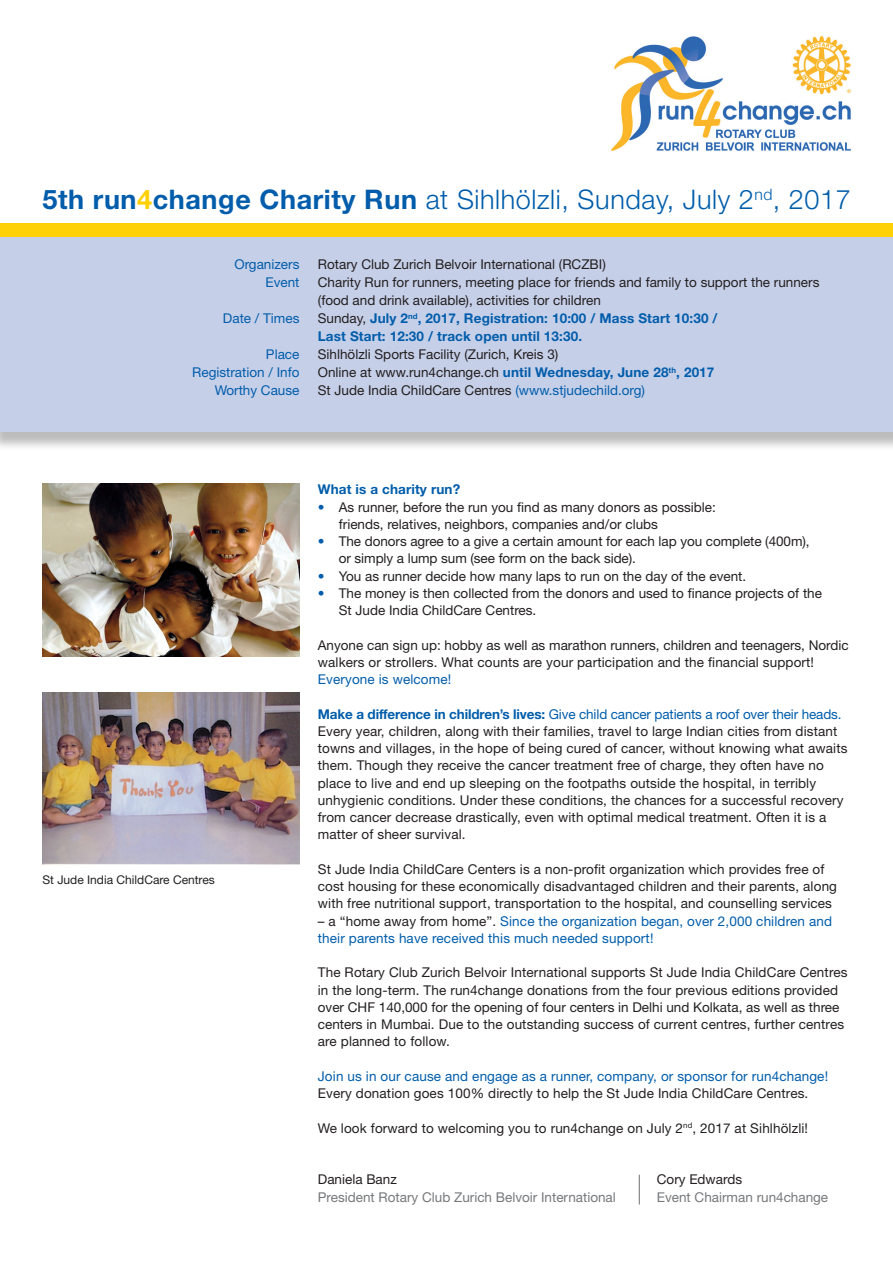
<style>
.page{position:relative;width:893px;height:1263px;background:#fff}
.page>*{position:absolute;margin:0;border:0;box-sizing:border-box;transform-origin:0 0}
.t1{font:300 27px "Helvetica Neue";letter-spacing:.02em;color:#015dab}
.t2{font:13.5px/17.2px "Helvetica Neue";letter-spacing:.01em;color:#231f20}
.t3{font:13.5px/18px "Helvetica Neue";letter-spacing:.01em;color:#015dab;text-align:right}
.t4{font:13.5px "Helvetica Neue";color:#76787b}
.t5{font:700 13.5px "Helvetica Neue";letter-spacing:.01em;color:#015dab}
.t6{font:12px "Helvetica Neue";color:#231f20}
.s1{font-weight:700}
.s2{font-weight:700;color:#fed006}
.s3{font-weight:700;color:#015dab}
.s4{color:#015dab}
.s5{color:#231f20}
</style>
<div class="page">
<div style="left:0;top:239px;width:893px;height:212px;background:#231f20;opacity:.3"></div>
<div style="left:0;top:237px;width:893px;height:195px;background:#c6cfe8"></div>
<div style="left:0;top:223px;width:893px;height:14px;background:#fed006"></div>
<img style="left:43px;top:484px;width:257px;height:172px">
<img style="left:43px;top:693px;width:257px;height:171px">
<svg style="left:639px;top:1175px;width:1px;height:29px"></svg>
<img style="left:611px;top:36px;width:240px;height:115px">
<h1 class="t1" style="left:43px;top:182px;width:810px"><span class="s1">5th run</span><span class="s2">4</span><span class="s1">change Charity Run</span> at Sihlhölzli, Sunday, July 2<sup>nd</sup>, 2017</h1>
<p class="t3" style="left:235px;top:255px;width:66px">Organizers<br>Event</p>
<p class="t3" style="left:223px;top:309px;width:78px">Date / Times</p>
<p class="t3" style="left:192px;top:345px;width:109px">Place<br>Registration / Info<br>Worthy Cause</p>
<p class="t2" style="left:318px;top:255px;width:503px;line-height:18px">Rotary Club Zurich Belvoir International (RCZBI)<br>Charity Run for runners, meeting place for friends and family to support the runners (food and drink available), activities for children<br>Sunday, <span class="s3">July 2</span><sup>nd</sup><span class="s3">, 2017, Registration: 10:00 / Mass Start 10:30 /<br>Last Start: 12:30 / track open until 13:30.</span></p>
<p class="t2" style="left:318px;top:345px;width:398px;line-height:18px">Sihlhölzli Sports Facility (Zurich, Kreis 3)<br>Online at www.run4change.ch <span class="s3">until Wednesday, June 28</span><sup>th</sup><span class="s3">, 2017<br></span>St Jude India ChildCare Centres <span class="s4">(www.stjudechild.org)</span></p>
<p class="t6" style="left:43px;top:873px;width:174px">St Jude India ChildCare Centres</p>
<p class="t5" style="left:318px;top:481px;width:144px">What is a charity run?</p>
<p class="t2" style="left:339px;top:498px;width:379px;text-indent:-21px"><span class="s3">•</span> As runner, before the run you find as many donors as possible: friends, relatives, neighbors, companies and/or clubs</p>
<p class="t2" style="left:339px;top:532px;width:472px;text-indent:-21px"><span class="s3">•</span> The donors agree to a give a certain amount for each lap you complete (400m), or simply a lump sum (see form on the back side).</p>
<p class="t2" style="left:318px;top:567px;width:430px"><span class="s3">•</span> You as runner decide how many laps to run on the day of the event.</p>
<p class="t2" style="left:339px;top:584px;width:485px;text-indent:-21px"><span class="s3">•</span> The money is then collected from the donors and used to finance projects of the<br>St Jude India ChildCare Centres.</p>
<p class="t2" style="left:318px;top:636px;width:532px">Anyone can sign up: hobby as well as marathon runners, children and teenagers, Nordic walkers or strollers. What counts are your participation and the financial support!</p>
<p class="t3" style="left:318px;top:670px;width:135px">Everyone is welcome!</p>
<p class="t2" style="left:318px;top:705px;width:531px"><span class="s3">Make a difference in children’s lives:</span> <span class="s4">Give child cancer patients a roof over their heads.<br></span>Every year, children, along with their families, travel to large Indian cities from distant towns and villages, in the hope of being cured of cancer, without knowing what awaits them. Though they receive the cancer treatment free of charge, they often have no place to live and end up sleeping on the footpaths outside the hospital, in terribly unhygienic conditions. Under these conditions, the chances for a successful recovery from cancer decrease drastically, even with optimal medical treatment. Often it is a matter of sheer survival.</p>
<p class="t2" style="left:318px;top:860px;width:521px">St Jude India ChildCare Centers is a non-profit organization which provides free of cost housing for these economically disadvantaged children and their parents, along with free nutritional support, transportation to the hospital, and counselling services</p>
<p class="t3" style="left:318px;top:912px;width:516px;line-height:17.2px;text-align:left"><span class="s5">– a “home away from home”.</span> Since the organization began, over 2,000 children and their parents have received this much needed support!</p>
<p class="t2" style="left:318px;top:964px;width:531px">The Rotary Club Zurich Belvoir International supports St Jude India ChildCare Centres in the long-term. The run4change donations from the four previous editions provided over CHF 140,000 for the opening of four centers in Delhi und Kolkata, as well as three centers in Mumbai. Due to the outstanding success of current centres, further centres are planned to follow.</p>
<p class="t3" style="left:318px;top:1067px;width:512px">Join us in our cause and engage as a runner, company, or sponsor for run4change!</p>
<p class="t2" style="left:318px;top:1084px;width:492px">Every donation goes 100% directly to help the St Jude India ChildCare Centres.</p>
<p class="t2" style="left:318px;top:1119px;width:492px">We look forward to welcoming you to run4change on July 2<sup>nd</sup>, 2017 at Sihlhölzli!</p>
<p class="t2" style="left:318px;top:1171px;width:80px">Daniela Banz</p>
<p class="t2" style="left:657px;top:1171px;width:87px">Cory Edwards</p>
<p class="t4" style="left:318px;top:1189px;width:299px">President Rotary Club Zurich Belvoir International</p>
<p class="t4" style="left:657px;top:1189px;width:173px">Event Chairman run4change</p>
</div>
